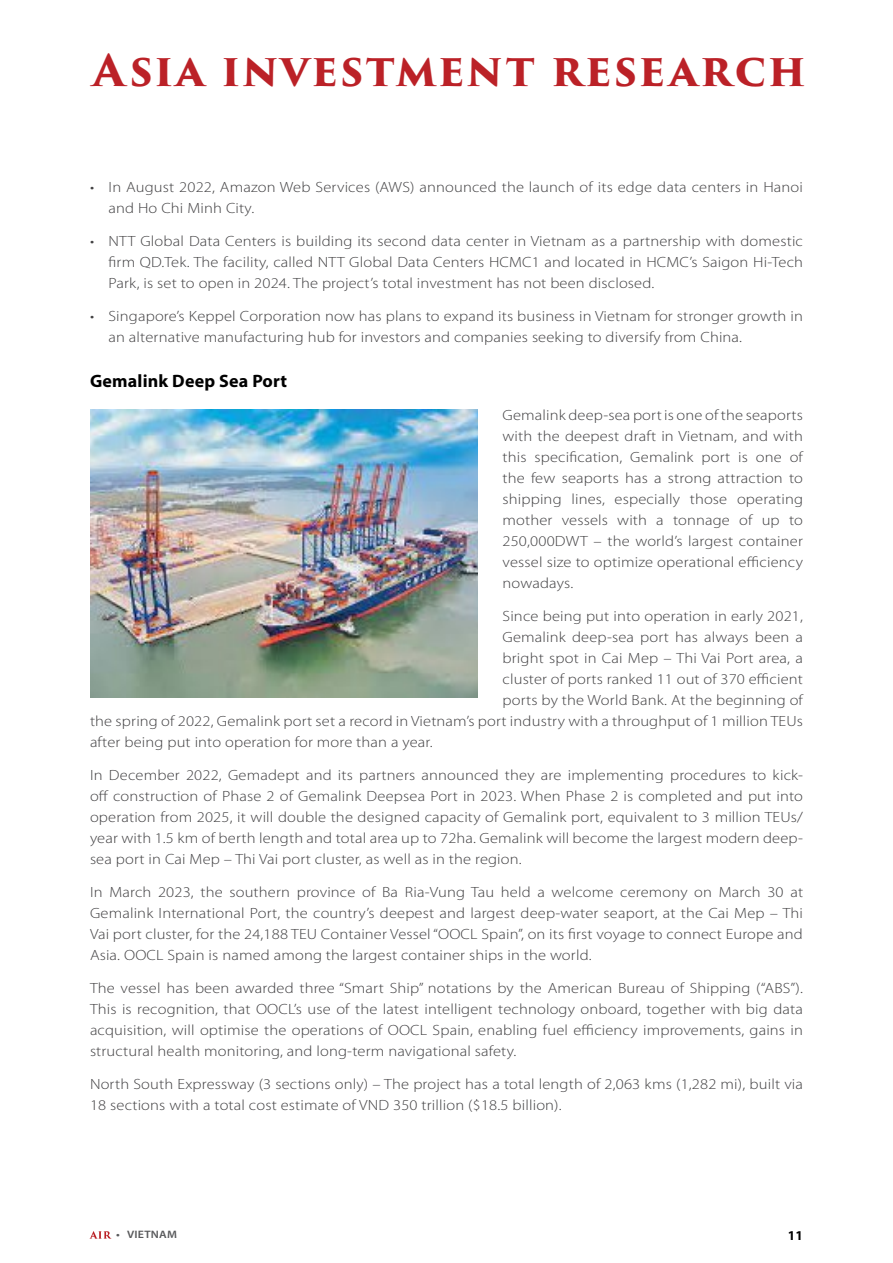
<style>
.page{position:relative;width:893px;height:1263px;background:#fff}
.page>*{position:absolute;margin:0;border:0;box-sizing:border-box;transform-origin:0 0}
.t1{font:700 42.75px "Trajan Pro 3";letter-spacing:.045em;color:#bb2127}
.t2{font:700 18px "Myriad Pro";letter-spacing:.01em;color:#000}
.t3{font:300 14.85px/21px "Myriad Pro";letter-spacing:.01em;color:#414042;text-align:justify;scale:1.11 1}
.t4{font:700 13.5px "Myriad Pro";color:#000}
.t5{font:600 10.8px "Myriad Pro";letter-spacing:.02em;color:#58595b;scale:1.11 1}
</style>
<div class="page">
<img style="left:90px;top:410px;width:387px;height:287px">
<svg style="left:90px;top:1231px;width:21px;height:7px"></svg>
<h1 class="t1" style="left:93px;top:39px;width:715px">Asia investment research</h1>
<p class="t3" style="left:108px;top:177px;width:627px;text-indent:-18px">• In August 2022, Amazon Web Services (AWS) announced the launch of its edge data centers in Hanoi and Ho Chi Minh City.</p>
<p class="t3" style="left:108px;top:231px;width:627px;text-indent:-18px">• NTT Global Data Centers is building its second data center in Vietnam as a partnership with domestic firm QD.Tek. The facility, called NTT Global Data Centers HCMC1 and located in HCMC’s Saigon Hi-Tech Park, is set to open in 2024. The project’s total investment has not been disclosed.</p>
<p class="t3" style="left:108px;top:306px;width:627px;text-indent:-18px">• Singapore’s Keppel Corporation now has plans to expand its business in Vietnam for stronger growth in an alternative manufacturing hub for investors and companies seeking to diversify from China.</p>
<p class="t2" style="left:90px;top:370px;width:199px">Gemalink Deep Sea Port</p>
<p class="t3" style="left:503px;top:405px;width:272px">Gemalink deep-sea port is one of the seaports with the deepest draft in Vietnam, and with this specification, Gemalink port is one of the few seaports has a strong attraction to shipping lines, especially those operating mother vessels with a tonnage of up to 250,000DWT – the world’s largest container vessel size to optimize operational efficiency nowadays.</p>
<p class="t3" style="left:503px;top:606px;width:272px">Since being put into operation in early 2021,</p>
<p class="t3" style="left:503px;top:627px;width:272px">Gemalink deep-sea port has always been a</p>
<p class="t3" style="left:503px;top:648px;width:272px">bright spot in Cai Mep – Thi Vai Port area, a</p>
<p class="t3" style="left:503px;top:669px;width:272px">cluster of ports ranked 11 out of 370 efficient</p>
<p class="t3" style="left:503px;top:690px;width:272px">ports by the World Bank. At the beginning of</p>
<p class="t3" style="left:90px;top:711px;width:644px">the spring of 2022, Gemalink port set a record in Vietnam’s port industry with a throughput of 1 million TEUs</p>
<p class="t3" style="left:90px;top:732px;width:310px">after being put into operation for more than a year.</p>
<p class="t3" style="left:90px;top:765px;width:644px">In December 2022, Gemadept and its partners announced they are implementing procedures to kick&shy;off construction of Phase 2 of Gemalink Deepsea Port in 2023. When Phase 2 is completed and put into operation from 2025, it will double the designed capacity of Gemalink port, equivalent to 3 million TEUs/ year with 1.5 km of berth length and total area up to 72ha. Gemalink will become the largest modern deep&shy;sea port in Cai Mep – Thi Vai port cluster, as well as in the region.</p>
<p class="t3" style="left:90px;top:882px;width:644px">In March 2023, the southern province of Ba Ria-Vung Tau held a welcome ceremony on March 30 at Gemalink International Port, the country’s deepest and largest deep-water seaport, at the Cai Mep – Thi Vai port cluster, for the 24,188 TEU Container Vessel “OOCL Spain”, on its first voyage to connect Europe and Asia. OOCL Spain is named among the largest container ships in the world.</p>
<p class="t3" style="left:90px;top:978px;width:644px">The vessel has been awarded three “Smart Ship” notations by the American Bureau of Shipping (“ABS”).<br>This is recognition, that OOCL’s use of the latest intelligent technology onboard, together with big data acquisition, will optimise the operations of OOCL Spain, enabling fuel efficiency improvements, gains in structural health monitoring, and long-term navigational safety.</p>
<p class="t3" style="left:90px;top:1074px;width:644px">North South Expressway (3 sections only) – The project has a total length of 2,063 kms (1,282 mi), built via<br>18 sections with a total cost estimate of VND 350 trillion ($18.5 billion).</p>
<p class="t5" style="left:116px;top:1228px;width:56px">• VIETNAM</p>
<p class="t4" style="left:788px;top:1227px;width:16px">11</p>
</div>
